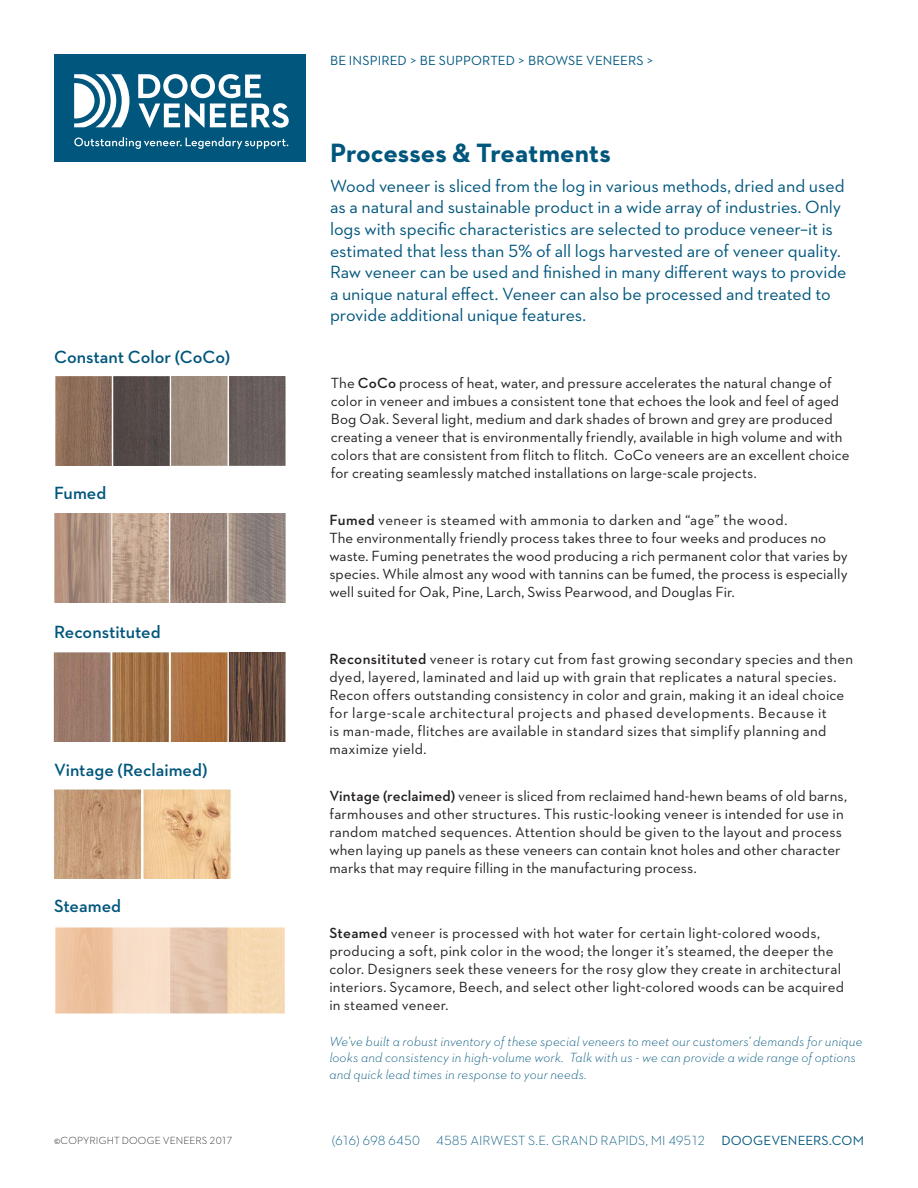
<style>
.page{position:relative;width:918px;height:1188px;background:#fff}
.page>*{position:absolute;margin:0;border:0;box-sizing:border-box;transform-origin:0 0}
.t1{font:700 27px "Neutraface 2 Text";color:#00567d}
.t2{font:18px/21.6px "Neutraface 2 Text";letter-spacing:-.005em;color:#00567d}
.t3{font:600 18px "Neutraface 2 Text";color:#00567d}
.t4{font:15px/18px "Neutraface 2 Text";letter-spacing:.01em;color:#231f20}
.t5{font:italic 300 13.5px/16.5px "Neutraface 2 Text";letter-spacing:.01em;color:#00567d}
.t6{font:300 13.5px "Neutraface 2 Text";color:#00567d}
.t7{font:13.5px "Neutraface 2 Text";letter-spacing:.01em;color:#00567d}
.t8{font:300 10.5px "Neutraface 2 Text";letter-spacing:.01em;color:#231f20}
.s1{font-weight:600}
.s2{font-weight:400}
</style>
<div class="page">
<div style="left:54px;top:54px;width:251px;height:108px;background:#00567d"></div>
<svg style="left:138px;top:74px;width:151px;height:54px"></svg>
<svg style="left:74px;top:74px;width:55px;height:53px"></svg>
<svg style="left:74px;top:137px;width:214px;height:12px"></svg>
<img style="left:55px;top:377px;width:231px;height:89px">
<img style="left:54px;top:513px;width:232px;height:90px">
<img style="left:54px;top:653px;width:232px;height:89px">
<img style="left:54px;top:790px;width:178px;height:89px">
<img style="left:55px;top:927px;width:230px;height:87px">
<p class="t7" style="left:330px;top:52px;width:326px">BE INSPIRED &gt; BE SUPPORTED &gt; BROWSE VENEERS &gt;</p>
<p class="t1" style="left:330px;top:136px;width:282px">Processes &amp; Treatments</p>
<p class="t3" style="left:54px;top:345px;width:178px">Constant Color (CoCo)</p>
<p class="t3" style="left:54px;top:482px;width:54px">Fumed</p>
<p class="t3" style="left:54px;top:620px;width:108px">Reconstituted</p>
<p class="t3" style="left:54px;top:758px;width:155px">Vintage (Reclaimed)</p>
<p class="t3" style="left:54px;top:895px;width:69px">Steamed</p>
<p class="t2" style="left:330px;top:175px;width:518px">Wood veneer is sliced from the log in various methods, dried and used as a natural and sustainable product in a wide array of industries. Only logs with specific characteristics are selected to produce veneer–it is estimated that less than 5% of all logs harvested are of veneer quality.<br>Raw veneer can be used and finished in many different ways to provide a unique natural effect. Veneer can also be processed and treated to provide additional unique features.</p>
<p class="t4" style="left:331px;top:374px;width:520px">The <span class="s1">CoCo</span> process of heat, water, and pressure accelerates the natural change of color in veneer and imbues a consistent tone that echoes the look and feel of aged Bog Oak. Several light, medium and dark shades of brown and grey are produced creating a veneer that is environmentally friendly, available in high volume and with colors that are consistent from flitch to flitch. CoCo veneers are an excellent choice for creating seamlessly matched installations on large-scale projects.</p>
<p class="t4" style="left:329px;top:511px;width:459px"><span class="s1">Fumed</span> veneer is steamed with ammonia to darken and “age” the wood.</p>
<p class="t4" style="left:329px;top:529px;width:520px">The environmentally friendly process takes three to four weeks and produces no waste. Fuming penetrates the wood producing a rich permanent color that varies by species. While almost any wood with tannins can be fumed, the process is especially well suited for Oak, Pine, Larch, Swiss Pearwood, and Douglas Fir.</p>
<p class="t4" style="left:329px;top:649px;width:525px"><span class="s1">Reconsitituted</span> veneer is rotary cut from fast growing secondary species and then dyed, layered, laminated and laid up with grain that replicates a natural species.<br>Recon offers outstanding consistency in color and grain, making it an ideal choice for large-scale architectural projects and phased developments. Because it<br>is man-made, flitches are available in standard sizes that simplify planning and maximize yield.</p>
<p class="t4" style="left:329px;top:787px;width:519px"><span class="s1">Vintage (reclaimed)</span> veneer is sliced from reclaimed hand-hewn beams of old barns, farmhouses and other structures. This rustic-looking veneer is intended for use in random matched sequences. Attention should be given to the layout and process when laying up panels as these veneers can contain knot holes and other character marks that may require filling in the manufacturing process.</p>
<p class="t4" style="left:329px;top:924px;width:516px"><span class="s1">Steamed</span> veneer is processed with hot water for certain light-colored woods, producing a soft, pink color in the wood; the longer it’s steamed, the deeper the color. Designers seek these veneers for the rosy glow they create in architectural interiors. Sycamore, Beech, and select other light-colored woods can be acquired in steamed veneer.</p>
<p class="t5" style="left:329px;top:1033px;width:535px">We’ve built a robust inventory of these special veneers to meet our customers’ demands for unique looks and consistency in high-volume work. Talk with us - we can provide a wide range of options and quick lead times in response to your needs.</p>
<p class="t8" style="left:54px;top:1134px;width:180px">©COPYRIGHT DOOGE VENEERS 2017</p>
<p class="t6" style="left:332px;top:1132px;width:534px">(616) 698 6450 4585 AIRWEST S.E. GRAND RAPIDS, MI 49512 <span class="s2">DOOGEVENEERS.COM</span></p>
</div>
